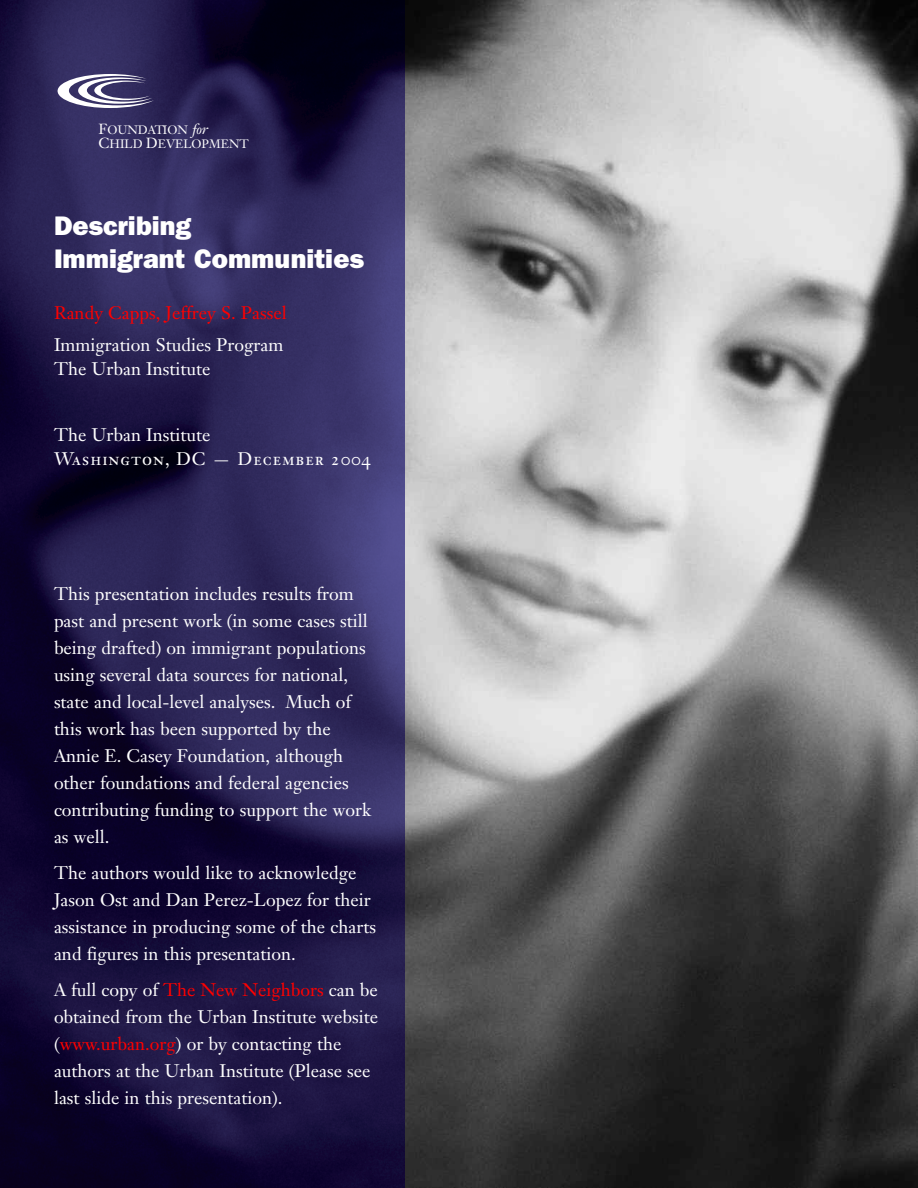
<style>
.page{position:relative;width:918px;height:1188px;background:#fff}
.page>*{position:absolute;margin:0;border:0;box-sizing:border-box;transform-origin:0 0}
.t1{font:800 27px/33px "Franklin Gothic";color:#fff}
.t2{font:18px/27px "Janson Text";color:#fff}
.t3{font:18px "Janson Text";color:#f00}
.t4{font:18px "Janson Text Roman SC";letter-spacing:.05em;color:#fff}
.t5{font:12px/14.4px "Janson Text Roman SC";color:#fff}
.s1{font-size:14.4px}
.s2{font-family:"Janson Text";font-style:italic;font-size:14.4px}
.s3{color:#f00}
</style>
<div class="page">
<img style="left:405px;top:0;width:513px;height:1188px">
<img style="left:0;top:0;width:405px;height:1188px">
<svg style="left:58px;top:74px;width:96px;height:34px"></svg>
<p class="t5" style="left:99px;top:124px;width:152px"><span class="s1">F</span>OUNDATION <span class="s2">for<br></span><span class="s1">C</span>HILD <span class="s1">D</span>EVELOPMENT</p>
<h1 class="t1" style="left:54px;top:209px;width:312px">Describing<br>Immigrant Communities</h1>
<p class="t3" style="left:54px;top:305px;width:234px">Randy Capps, Jeffrey S. Passel</p>
<p class="t2" style="left:54px;top:335px;width:231px;line-height:24px">Immigration Studies Program<br>The Urban Institute</p>
<p class="t2" style="left:54px;top:424px;width:158px">The Urban Institute</p>
<p class="t4" style="left:54px;top:452px;width:318px">Washington, DC — December 2004</p>
<p class="t2" style="left:54px;top:582px;width:319px">This presentation includes results from past and present work (in some cases still being drafted) on immigrant populations using several data sources for national, state and local-level analyses. Much of this work has been supported by the Annie E. Casey Foundation, although other foundations and federal agencies contributing funding to support the work as well.</p>
<p class="t2" style="left:54px;top:861px;width:324px">The authors would like to acknowledge Jason Ost and Dan Perez-Lopez for their assistance in producing some of the charts and figures in this presentation.</p>
<p class="t2" style="left:54px;top:978px;width:326px">A full copy of <span class="s3">The New Neighbors</span> can be obtained from the Urban Institute website (<span class="s3">www.urban.org</span>) or by contacting the authors at the Urban Institute (Please see last slide in this presentation).</p>
</div>
